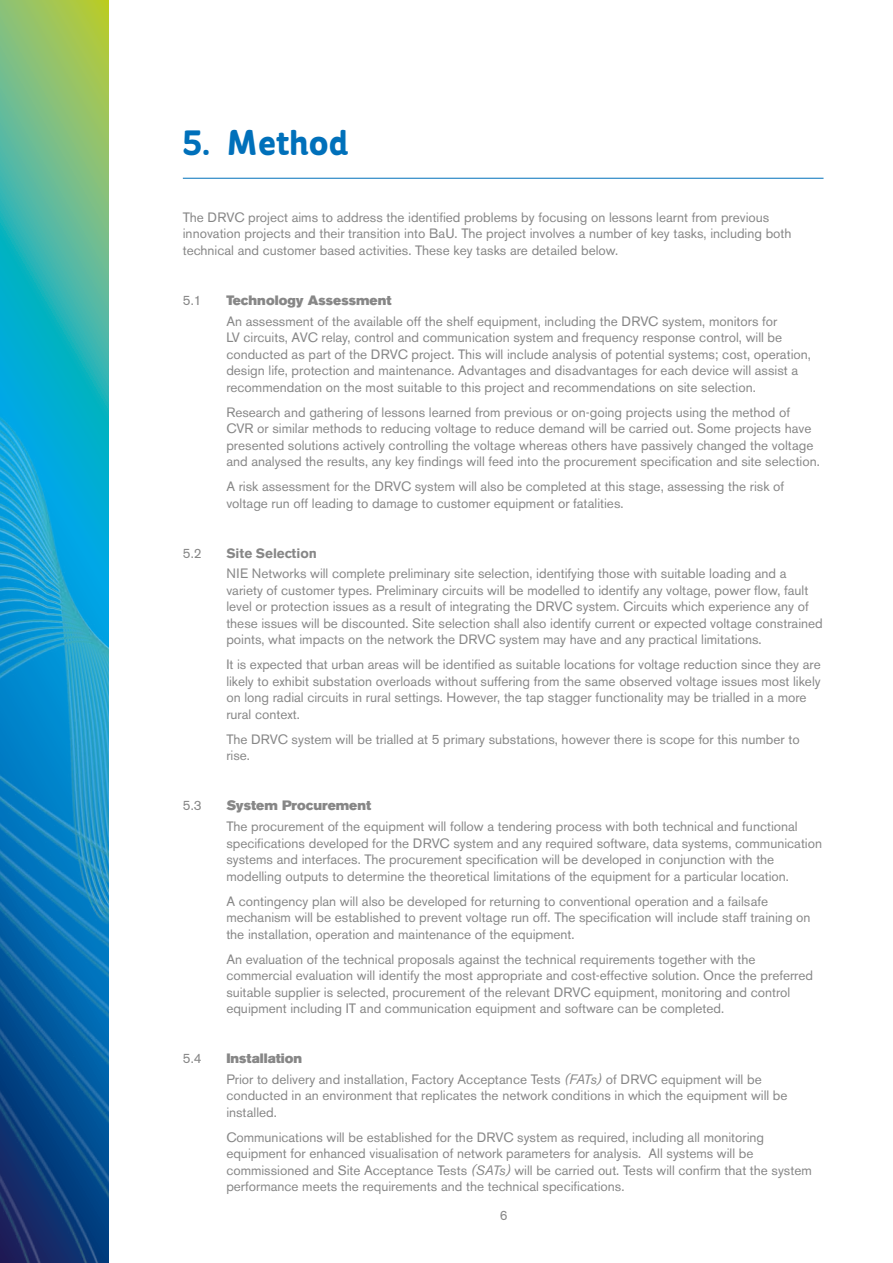
<style>
.page{position:relative;width:893px;height:1263px;background:#fff}
.page>*{position:absolute;margin:0;border:0;box-sizing:border-box;transform-origin:0 0}
.t1{font:700 36px "St Ryde";color:#0070ba}
.t2{font:13.5px/16.5px "Akzidenz Grotesk BE";color:#878787}
.t3{font:13.5px "Akzidenz Grotesk BE Super";color:#878787}
.t4{font:700 13.5px "Akzidenz Grotesk BE";color:#878787}
.s1{font-style:italic}
</style>
<div class="page">
<img style="left:0;top:1px;width:108px;height:1262px">
<hr style="left:183px;top:178px;width:640px;height:1px;background:#0070ba">
<h1 class="t1" style="left:183px;top:121px;width:167px">5. Method</h1>
<p class="t2" style="left:183px;top:209px;width:610px">The DRVC project aims to address the identified problems by focusing on lessons learnt from previous innovation projects and their transition into BaU. The project involves a number of key tasks, including both technical and customer based activities. These key tasks are detailed below.</p>
<p class="t2" style="left:183px;top:292px;width:20px">5.1</p>
<p class="t3" style="left:226px;top:292px;width:167px">Technology Assessment</p>
<p class="t2" style="left:226px;top:313px;width:586px">An assessment of the available off the shelf equipment, including the DRVC system, monitors for<br>LV circuits, AVC relay, control and communication system and frequency response control, will be conducted as part of the DRVC project. This will include analysis of potential systems; cost, operation, design life, protection and maintenance. Advantages and disadvantages for each device will assist a recommendation on the most suitable to this project and recommendations on site selection.</p>
<p class="t2" style="left:226px;top:404px;width:595px">Research and gathering of lessons learned from previous or on-going projects using the method of CVR or similar methods to reducing voltage to reduce demand will be carried out. Some projects have presented solutions actively controlling the voltage whereas others have passively changed the voltage and analysed the results, any key findings will feed into the procurement specification and site selection.</p>
<p class="t2" style="left:226px;top:478px;width:559px">A risk assessment for the DRVC system will also be completed at this stage, assessing the risk of voltage run off leading to damage to customer equipment or fatalities.</p>
<p class="t2" style="left:183px;top:545px;width:20px">5.2</p>
<p class="t4" style="left:226px;top:545px;width:92px">Site Selection</p>
<p class="t2" style="left:226px;top:565px;width:598px">NIE Networks will complete preliminary site selection, identifying those with suitable loading and a variety of customer types. Preliminary circuits will be modelled to identify any voltage, power flow, fault level or protection issues as a result of integrating the DRVC system. Circuits which experience any of these issues will be discounted. Site selection shall also identify current or expected voltage constrained points, what impacts on the network the DRVC system may have and any practical limitations.</p>
<p class="t2" style="left:226px;top:656px;width:596px">It is expected that urban areas will be identified as suitable locations for voltage reduction since they are likely to exhibit substation overloads without suffering from the same observed voltage issues most likely on long radial circuits in rural settings. However, the tap stagger functionality may be trialled in a more rural context.</p>
<p class="t2" style="left:226px;top:731px;width:575px">The DRVC system will be trialled at 5 primary substations, however there is scope for this number to rise.</p>
<p class="t2" style="left:183px;top:797px;width:20px">5.3</p>
<p class="t3" style="left:226px;top:798px;width:146px">System Procurement</p>
<p class="t2" style="left:226px;top:818px;width:597px">The procurement of the equipment will follow a tendering process with both technical and functional specifications developed for the DRVC system and any required software, data systems, communication systems and interfaces. The procurement specification will be developed in conjunction with the modelling outputs to determine the theoretical limitations of the equipment for a particular location.</p>
<p class="t2" style="left:226px;top:893px;width:586px">A contingency plan will also be developed for returning to conventional operation and a failsafe mechanism will be established to prevent voltage run off. The specification will include staff training on the installation, operation and maintenance of the equipment.</p>
<p class="t2" style="left:226px;top:951px;width:588px">An evaluation of the technical proposals against the technical requirements together with the commercial evaluation will identify the most appropriate and cost-effective solution. Once the preferred suitable supplier is selected, procurement of the relevant DRVC equipment, monitoring and control equipment including IT and communication equipment and software can be completed.</p>
<p class="t2" style="left:183px;top:1050px;width:20px">5.4</p>
<p class="t3" style="left:226px;top:1050px;width:77px">Installation</p>
<p class="t2" style="left:226px;top:1071px;width:563px">Prior to delivery and installation, Factory Acceptance Tests <span class="s1">(FATs)</span> of DRVC equipment will be conducted in an environment that replicates the network conditions in which the equipment will be installed.</p>
<p class="t2" style="left:226px;top:1129px;width:587px">Communications will be established for the DRVC system as required, including all monitoring equipment for enhanced visualisation of network parameters for analysis. All systems will be commissioned and Site Acceptance Tests <span class="s1">(SATs)</span> will be carried out. Tests will confirm that the system performance meets the requirements and the technical specifications.</p>
<p class="t2" style="left:500px;top:1207px;width:9px">6</p>
</div>
